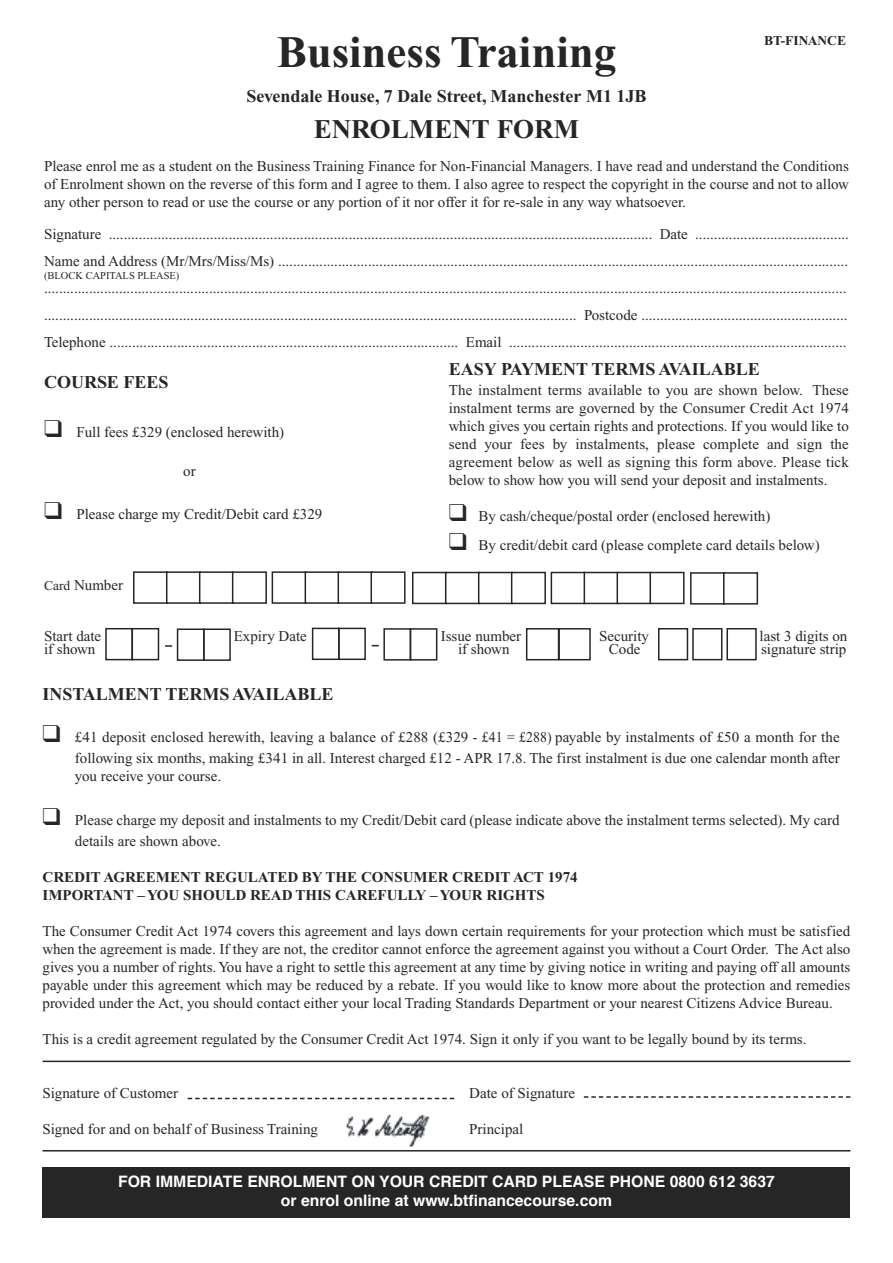
<style>
.page{position:relative;width:893px;height:1263px;background:#fff}
.page>*{position:absolute;margin:0;border:0;box-sizing:border-box;transform-origin:0 0}
.t1{font:700 45px "Times New Roman";color:#272627}
.t2{font:700 27px "Times New Roman";color:#272627}
.t3{font:700 18px "Times New Roman";color:#272627}
.t4{font:700 15.75px/18.9px "Helvetica";color:#fff;text-align:center}
.t5{font:15px/18px "Times New Roman";color:#272627;text-align:justify}
.t6{font:700 15px/18px "Times New Roman";color:#272627}
.t7{font:700 13.5px "Times New Roman";color:#272627}
.t8{font:10.5px "Times New Roman";color:#272627}
.s1{font-size:13.5px}
</style>
<div class="page">
<div style="left:526px;top:628px;width:33px;height:32px;border:2px solid #272627"></div>
<div style="left:558px;top:628px;width:33px;height:32px;border:2px solid #272627"></div>
<div style="left:658px;top:628px;width:30px;height:32px;border:2px solid #272627"></div>
<div style="left:692px;top:628px;width:30px;height:32px;border:2px solid #272627"></div>
<div style="left:726px;top:628px;width:31px;height:32px;border:2px solid #272627"></div>
<div style="left:312px;top:628px;width:28px;height:32px;border:2px solid #272627"></div>
<div style="left:338px;top:628px;width:28px;height:32px;border:2px solid #272627"></div>
<div style="left:383px;top:628px;width:28px;height:33px;border:2px solid #272627"></div>
<div style="left:410px;top:628px;width:27px;height:33px;border:2px solid #272627"></div>
<div style="left:272px;top:571px;width:35px;height:33px;border:2px solid #272627"></div>
<div style="left:305px;top:571px;width:35px;height:33px;border:2px solid #272627"></div>
<div style="left:338px;top:571px;width:35px;height:33px;border:2px solid #272627"></div>
<div style="left:370px;top:571px;width:36px;height:33px;border:2px solid #272627"></div>
<div style="left:690px;top:572px;width:35px;height:33px;border:2px solid #272627"></div>
<div style="left:723px;top:572px;width:35px;height:33px;border:2px solid #272627"></div>
<div style="left:133px;top:571px;width:35px;height:33px;border:2px solid #272627"></div>
<div style="left:166px;top:571px;width:35px;height:33px;border:2px solid #272627"></div>
<div style="left:199px;top:571px;width:35px;height:33px;border:2px solid #272627"></div>
<div style="left:232px;top:571px;width:35px;height:33px;border:2px solid #272627"></div>
<div style="left:551px;top:572px;width:35px;height:32px;border:2px solid #272627"></div>
<div style="left:584px;top:572px;width:35px;height:32px;border:2px solid #272627"></div>
<div style="left:617px;top:572px;width:35px;height:32px;border:2px solid #272627"></div>
<div style="left:649px;top:572px;width:35px;height:32px;border:2px solid #272627"></div>
<div style="left:412px;top:572px;width:35px;height:32px;border:2px solid #272627"></div>
<div style="left:445px;top:572px;width:35px;height:32px;border:2px solid #272627"></div>
<div style="left:478px;top:572px;width:35px;height:32px;border:2px solid #272627"></div>
<div style="left:511px;top:572px;width:35px;height:32px;border:2px solid #272627"></div>
<div style="left:105px;top:628px;width:28px;height:32px;border:2px solid #272627"></div>
<div style="left:131px;top:628px;width:28px;height:32px;border:2px solid #272627"></div>
<svg style="left:165px;top:645px;width:7px;height:2px"></svg>
<div style="left:177px;top:628px;width:28px;height:33px;border:2px solid #272627"></div>
<div style="left:203px;top:628px;width:28px;height:33px;border:2px solid #272627"></div>
<img style="left:346px;top:1114px;width:84px;height:33px">
<hr style="left:43px;top:1060px;width:807px;height:2px;background:#272627">
<svg style="left:188px;top:1098px;width:266px;height:1px"></svg>
<hr style="left:43px;top:1150px;width:807px;height:1px;background:#272627">
<div style="left:43px;top:1167px;width:807px;height:51px;background:#272627"></div>
<svg style="left:584px;top:1096px;width:266px;height:2px"></svg>
<p class="t7" style="left:764px;top:36px;width:83px">BT-FINANCE</p>
<h1 class="t1" style="left:277px;top:37px;width:341px">Business Training</h1>
<p class="t3" style="left:246px;top:90px;width:402px">Sevendale House, 7 Dale Street, Manchester M1 1JB</p>
<h2 class="t2" style="left:314px;top:120px;width:267px">ENROLMENT FORM</h2>
<p class="t5" style="left:44px;top:158px;width:806px">Please enrol me as a student on the Business Training Finance for Non-Financial Managers. I have read and understand the Conditions of Enrolment shown on the reverse of this form and I agree to them. I also agree to respect the copyright in the course and not to allow any other person to read or use the course or any portion of it nor offer it for re-sale in any way whatsoever.</p>
<p class="t5" style="left:44px;top:221px;width:806px;line-height:27px">Signature ................................................................................................................................................. Date .........................................<br>Name and Address (Mr/Mrs/Miss/Ms) ........................................................................................................................................................</p>
<p class="t8" style="left:44px;top:272px;width:137px">(BLOCK CAPITALS PLEASE)</p>
<p class="t5" style="left:44px;top:275px;width:805px;line-height:27px">...................................................................................................................................................................................................................... .............................................................................................................................................. Postcode .......................................................<br>Telephone ............................................................................................. Email ..........................................................................................</p>
<p class="t3" style="left:449px;top:363px;width:312px">EASY PAYMENT TERMS AVAILABLE</p>
<p class="t5" style="left:449px;top:382px;width:402px">The instalment terms available to you are shown below. These instalment terms are governed by the Consumer Credit Act 1974 which gives you certain rights and protections. If you would like to send your fees by instalments, please complete and sign the agreement below as well as signing this form above. Please tick below to show how you will send your deposit and instalments.</p>
<p class="t5" style="left:449px;top:508px;width:323px">❑ By cash/cheque/postal order (enclosed herewith)</p>
<p class="t5" style="left:449px;top:537px;width:372px">❑ By credit/debit card (please complete card details below)</p>
<p class="t3" style="left:44px;top:376px;width:126px">COURSE FEES</p>
<p class="t5" style="left:44px;top:424px;width:242px">❑ Full fees £329 (enclosed herewith)</p>
<p class="t5" style="left:183px;top:463px;width:14px">or</p>
<p class="t5" style="left:44px;top:507px;width:280px">❑ Please charge my Credit/Debit card £329</p>
<p class="t5" style="left:44px;top:577px;width:81px"><span class="s1">Card</span> Number</p>
<p class="t5" style="left:44px;top:628px;width:59px">Start date</p>
<p class="t5" style="left:234px;top:628px;width:75px">Expiry Date</p>
<p class="t5" style="left:441px;top:628px;width:82px">Issue number</p>
<p class="t5" style="left:599px;top:628px;width:51px">Security</p>
<p class="t5" style="left:760px;top:628px;width:89px">last 3 digits on</p>
<p class="t5" style="left:44px;top:642px;width:53px">if shown</p>
<p class="t5" style="left:458px;top:642px;width:53px">if shown</p>
<p class="t5" style="left:609px;top:642px;width:33px">Code</p>
<p class="t5" style="left:761px;top:642px;width:87px">signature strip</p>
<p class="t3" style="left:43px;top:688px;width:292px">INSTALMENT TERMS AVAILABLE</p>
<p class="t5" style="left:43px;top:728px;width:799px;line-height:21px;text-align:right">❑ £41 deposit enclosed herewith, leaving a balance of £288 (£329 - £41 = £288) payable by instalments of £50 a month for the following six months, making £341 in all. Interest charged £12 - APR 17.8. The first instalment is due one calendar month after</p>
<p class="t5" style="left:75px;top:768px;width:148px">you receive your course.</p>
<p class="t5" style="left:75px;top:811px;width:766px;line-height:21px;text-indent:-32px">❑ Please charge my deposit and instalments to my Credit/Debit card (please indicate above the instalment terms selected). My card details are shown above.</p>
<p class="t6" style="left:43px;top:869px;width:537px">CREDIT AGREEMENT REGULATED BY THE CONSUMER CREDIT ACT 1974<br>IMPORTANT – YOU SHOULD READ THIS CAREFULLY – YOUR RIGHTS</p>
<p class="t5" style="left:43px;top:923px;width:809px">The Consumer Credit Act 1974 covers this agreement and lays down certain requirements for your protection which must be satisfied when the agreement is made. If they are not, the creditor cannot enforce the agreement against you without a Court Order. The Act also gives you a number of rights. You have a right to settle this agreement at any time by giving notice in writing and paying off all amounts payable under this agreement which may be reduced by a rebate. If you would like to know more about the protection and remedies provided under the Act, you should contact either your local Trading Standards Department or your nearest Citizens Advice Bureau.</p>
<p class="t5" style="left:43px;top:1031px;width:765px">This is a credit agreement regulated by the Consumer Credit Act 1974. Sign it only if you want to be legally bound by its terms.</p>
<p class="t5" style="left:43px;top:1085px;width:137px">Signature of Customer</p>
<p class="t5" style="left:469px;top:1085px;width:107px">Date of Signature</p>
<p class="t5" style="left:43px;top:1121px;width:277px">Signed for and on behalf of Business Training</p>
<p class="t5" style="left:469px;top:1121px;width:56px">Principal</p>
<p class="t4" style="left:118px;top:1174px;width:658px">FOR IMMEDIATE ENROLMENT ON YOUR CREDIT CARD PLEASE PHONE 0800 612 3637 or enrol online at www.btfinancecourse.com</p>
</div>
